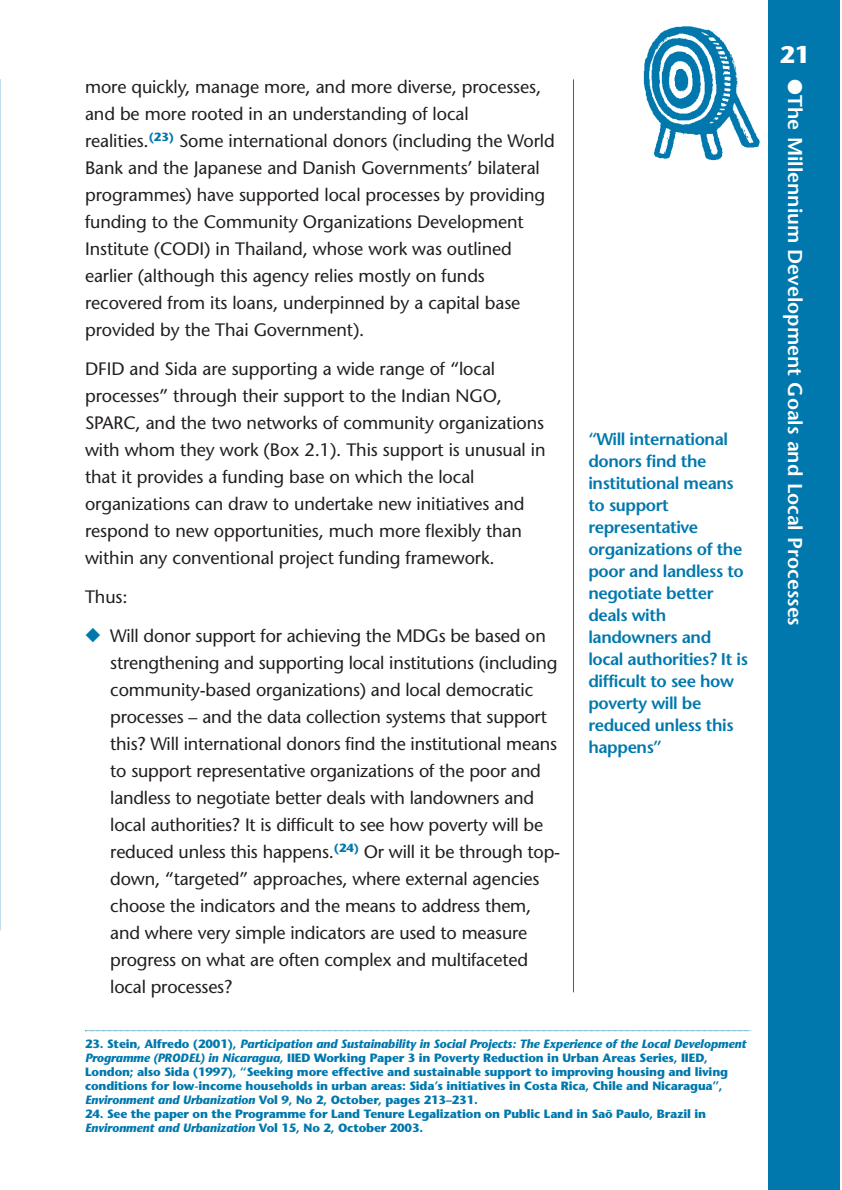
<style>
.page{position:relative;width:842px;height:1190px;background:#fff}
.page>*{position:absolute;margin:0;border:0;box-sizing:border-box;transform-origin:0 0}
.t1{font:700 24px "Stone Sans";color:#fff}
.t2{font:600 20px "Stone Sans";color:#fff}
.t3{font:18px/27px "Stone Sans";letter-spacing:-.005em;color:#231f1f}
.t4{font:600 17px/22px "Stone Sans";letter-spacing:-.025em;color:#0078ad}
.t5{font:700 12px/14px "Stone Sans";letter-spacing:-.015em;color:#0078ad}
.s1{color:#0078ad}
.s2{font-style:italic}
</style>
<div class="page">
<div style="left:768px;top:0;width:72px;height:1190px;background:#0078ad"></div>
<hr style="left:573px;top:79px;width:1px;height:913px;background:#0078ad">
<img style="left:643px;top:26px;width:118px;height:135px">
<svg style="left:85px;top:1030px;width:667px;height:1px"></svg>
<svg style="left:0;top:79px;width:1px;height:851px"></svg>
<p class="t3" style="left:85px;top:75px;width:471px">more quickly, manage more, and more diverse, processes, and be more rooted in an understanding of local realities.<sup>(23)</sup> Some international donors (including the World Bank and the Japanese and Danish Governments’ bilateral programmes) have supported local processes by providing funding to the Community Organizations Development Institute (CODI) in Thailand, whose work was outlined earlier (although this agency relies mostly on funds recovered from its loans, underpinned by a capital base provided by the Thai Government).</p>
<p class="t3" style="left:85px;top:357px;width:462px">DFID and Sida are supporting a wide range of “local processes” through their support to the Indian NGO, SPARC, and the two networks of community organizations with whom they work (Box 2.1). This support is unusual in that it provides a funding base on which the local organizations can draw to undertake new initiatives and respond to new opportunities, much more flexibly than within any conventional project funding framework.</p>
<p class="t3" style="left:85px;top:585px;width:44px">Thus:</p>
<p class="t3" style="left:110px;top:624px;width:452px;text-indent:-25px"><span class="s1">◆</span> Will donor support for achieving the MDGs be based on strengthening and supporting local institutions (including community-based organizations) and local democratic processes – and the data collection systems that support this? Will international donors find the institutional means to support representative organizations of the poor and landless to negotiate better deals with landowners and local authorities? It is difficult to see how poverty will be reduced unless this happens.<sup>(24)</sup> Or will it be through top&shy;down, “targeted” approaches, where external agencies choose the indicators and the means to address them, and where very simple indicators are used to measure progress on what are often complex and multifaceted local processes?</p>
<p class="t4" style="left:588px;top:430px;width:161px">“Will international donors find the institutional means to support representative organizations of the poor and landless to negotiate better deals with landowners and local authorities? It is difficult to see how poverty will be reduced unless this happens”</p>
<p class="t5" style="left:85px;top:1038px;width:663px">23. Stein, Alfredo (2001), <span class="s2">Participation and Sustainability in Social Projects: The Experience of the Local Development Programme (PRODEL) in Nicaragua,</span> IIED Working Paper 3 in Poverty Reduction in Urban Areas Series, IIED, London; also Sida (1997), “Seeking more effective and sustainable support to improving housing and living conditions for low-income households in urban areas: Sida’s initiatives in Costa Rica, Chile and Nicaragua”, <span class="s2">Environment and Urbanization</span> Vol 9, No 2, October, pages 213–231.</p>
<p class="t5" style="left:85px;top:1108px;width:622px">24. See the paper on the Programme for Land Tenure Legalization on Public Land in Saõ Paulo, Brazil in<br><span class="s2">Environment and Urbanization</span> Vol 15, No 2, October 2003.</p>
<h1 class="t1" style="left:780px;top:45px;width:32px">21</h1>
<p class="t2" style="left:803px;top:79px;width:548px;rotate:90deg">●The Millennium Development Goals and Local Processes</p>
</div>
